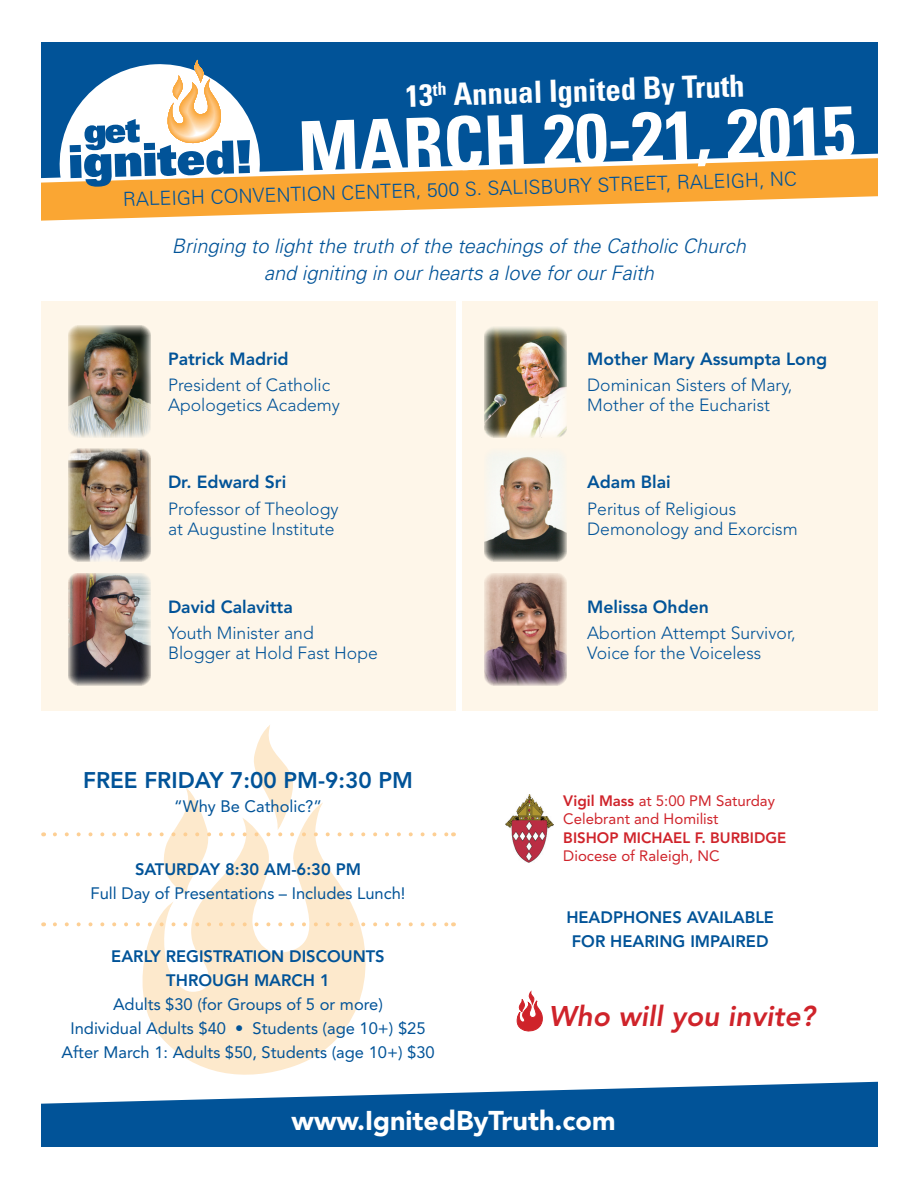
<style>
.page{position:relative;width:918px;height:1188px;background:#fff}
.page>*{position:absolute;margin:0;border:0;box-sizing:border-box;transform-origin:0 0}
.t1{font:700 condensed 73.35px "Univers";color:#fff}
.t2{font:700 condensed 30.75px "Univers";color:#fff}
.t3{font:italic 800 28.2px "Avenir";color:#cf232a}
.t4{font:900 27px "Avenir";color:#fff}
.t5{font:800 22.5px "Avenir";color:#015398}
.t6{font:italic 300 19.95px/27px "Univers";color:#015398;text-align:center}
.t7{font:300 19.5px "Univers";color:#015398}
.t8{font:300 17.55px/20.2px "Avenir";color:#015398}
.t9{font:800 17.55px "Avenir";color:#015398}
.t10{font:16.5px/24px "Avenir";color:#015398;text-align:center}
.t11{font:800 16.5px/24px "Avenir";color:#015398;text-align:center}
.t12{font:15px/18.3px "Avenir";color:#cf232a}
.s1{font-weight:800}
</style>
<div class="page">
<svg style="left:137px;top:725px;width:229px;height:350px"></svg>
<svg style="left:516px;top:992px;width:27px;height:40px"></svg>
<img style="left:505px;top:795px;width:49px;height:67px">
<div style="left:462px;top:302px;width:416px;height:409px;background:#fef6e9"></div>
<div style="left:40px;top:302px;width:416px;height:409px;background:#fef6e9"></div>
<img style="left:68px;top:326px;width:83px;height:111px">
<img style="left:68px;top:449px;width:83px;height:112px">
<img style="left:68px;top:573px;width:83px;height:113px">
<svg style="left:41px;top:1081px;width:837px;height:66px;fill:#015398"></svg>
<img style="left:484px;top:327px;width:83px;height:110px">
<img style="left:484px;top:456px;width:83px;height:105px">
<img style="left:484px;top:573px;width:83px;height:113px">
<svg style="left:55px;top:832px;width:392px;height:4px"></svg>
<svg style="left:55px;top:922px;width:392px;height:4px"></svg>
<svg style="left:41px;top:185px;width:837px;height:36px"></svg>
<svg style="left:41px;top:42px;width:837px;height:143px;background:#26628f"></svg>
<svg style="left:57px;top:59px;width:205px;height:128px"></svg>
<div style="left:0;top:0;width:41px;height:1188px;background:#fff"></div>
<p class="t2" style="left:405px;top:78px;width:344px;rotate:-2deg">13<sup>th</sup> Annual Ignited By Truth</p>
<p class="t1" style="left:296px;top:105px;width:559px;rotate:-2deg">March 20-21, 2015</p>
<p class="t7" style="left:123px;top:189px;width:676px;rotate:-2deg">Raleigh Convention Center , 500 S. Salisbury Str eet, Raleigh, NC</p>
<p class="t6" style="left:172px;top:232px;width:576px">Bringing to light the truth of the teachings of the Catholic Church and igniting in our hearts a love for our Faith</p>
<p class="t9" style="left:168px;top:348px;width:122px">PATRICK MADRID</p>
<p class="t8" style="left:168px;top:375px;width:174px">President of Catholic<br>Apologetics Academy</p>
<p class="t9" style="left:168px;top:472px;width:120px">DR. EDWARD SRI</p>
<p class="t8" style="left:168px;top:499px;width:172px">Professor of Theology at Augustine Institute</p>
<p class="t9" style="left:168px;top:596px;width:126px">DAVID CALAVITTA</p>
<p class="t8" style="left:168px;top:623px;width:211px">Youth Minister and<br>Blogger at Hold Fast Hope</p>
<p class="t5" style="left:83px;top:767px;width:331px">FREE FRIDAY 7:00 PM-9:30 PM</p>
<p class="t10" style="left:174px;top:794px;width:149px">“Why Be Catholic?”</p>
<p class="t10" style="left:91px;top:857px;width:316px"><span class="s1">SATURDAY 8:30 AM-6:30 PM<br></span>Full Day of Presentations – Includes Lunch!</p>
<p class="t10" style="left:61px;top:944px;width:375px"><span class="s1">EARLY REGISTRATION DISCOUNTS<br>TH ROUGH MARCH 1<br></span>Adults $30 (for Groups of 5 or more)<br>Individual Adults $40 • Students (age 10+) $25<br>After March 1: Adults $50, Students (age 10+) $30</p>
<p class="t9" style="left:587px;top:348px;width:241px">MOTHER MARY ASSUMPTA LONG</p>
<p class="t8" style="left:587px;top:375px;width:207px">Dominican Sisters of Mary,<br>Mother of the Eucharist</p>
<p class="t9" style="left:587px;top:472px;width:85px">ADAM BLAI</p>
<p class="t8" style="left:587px;top:499px;width:212px">Peritus of Religious<br>Demonology and Exorcism</p>
<p class="t9" style="left:587px;top:596px;width:123px">MELISSA OHDEN</p>
<p class="t8" style="left:587px;top:623px;width:210px">Abortion Attempt Survivor,<br>Voice for the Voiceless</p>
<p class="t12" style="left:563px;top:791px;width:213px"><span class="s1">VIGIL MASS</span> at 5:00 PM Saturday<br>Celebrant and Homilist<br><span class="s1">BISHOP MICHAEL</span></p>
<p class="t12" style="left:563px;top:828px;width:178px;text-indent:131px"><span class="s1">F. BURBIDGE<br></span>Diocese of Raleigh, NC</p>
<p class="t11" style="left:566px;top:905px;width:209px">HEADPHONES AVAILABLE<br>FOR HEARING IMPAIRED</p>
<p class="t3" style="left:549px;top:1000px;width:268px">Who will you invite?</p>
<p class="t4" style="left:292px;top:1105px;width:325px">www.IgnitedByTruth.com</p>
</div>
